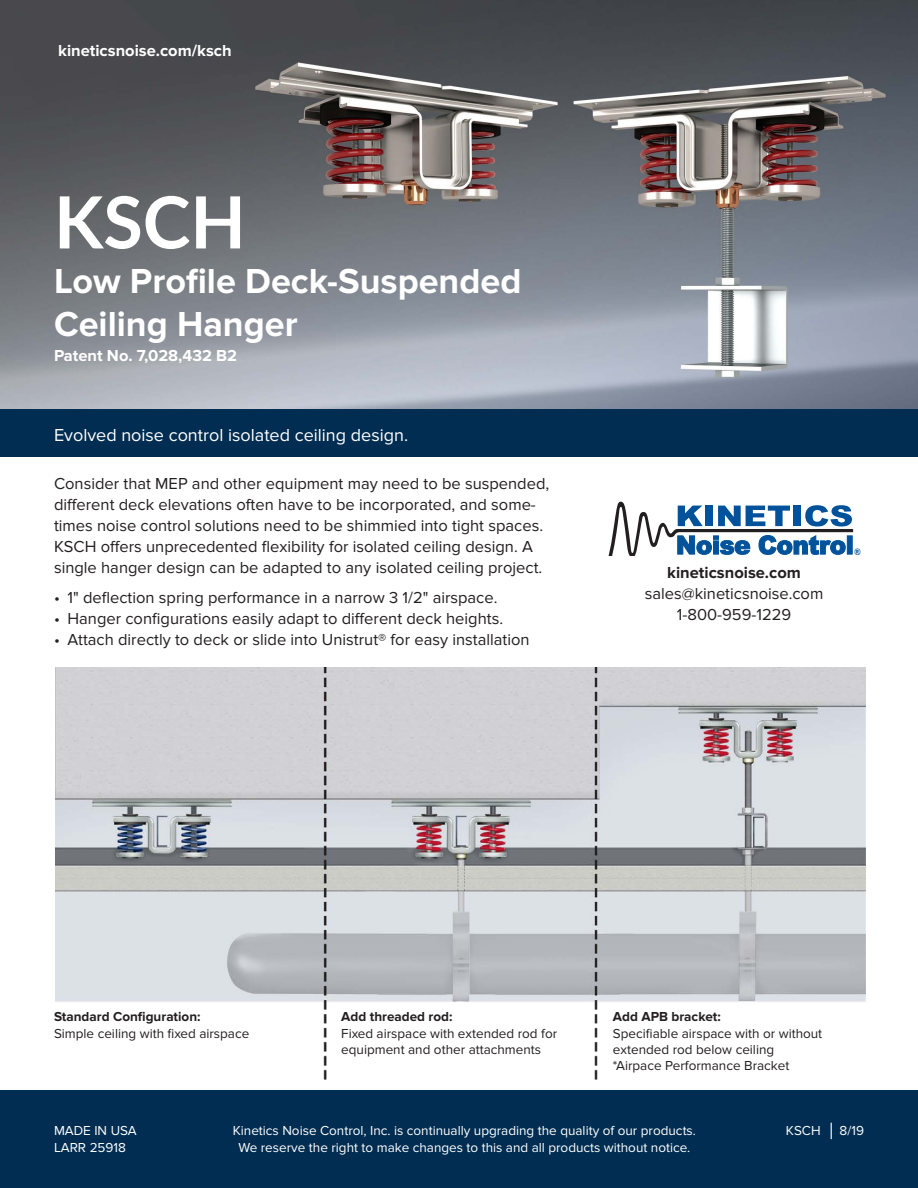
<style>
.page{position:relative;width:918px;height:1188px;background:#fff}
.page>*{position:absolute;margin:0;border:0;box-sizing:border-box;transform-origin:0 0}
.t1{font:700 72px "Lato";color:#fff}
.t2{font:700 36px/43.2px "Proxima Nova";color:#fff}
.t3{font:18px "Proxima Nova";color:#fff}
.t4{font:16.5px/21px "Proxima Nova";color:#231f20}
.t5{font:700 16.5px "Proxima Nova";color:#fff}
.t6{font:700 16.5px "Proxima Nova";color:#231f20}
.t7{font:13.5px/16.2px "Proxima Nova";color:#231f20}
.t8{font:13.5px "Proxima Nova";color:#fff}
.t9{font:700 13.5px "Proxima Nova";color:#231f20}
.t10{font:900 9px "Arial";color:#01529a;scale:.87 1}
.s1{font-family:"Arial"}
</style>
<div class="page">
<img style="left:55px;top:668px;width:810px;height:412px">
<div style="left:0;top:1091px;width:918px;height:97px;background:#002d51"></div>
<img style="left:0;top:0;width:918px;height:409px">
<div style="left:0;top:409px;width:918px;height:48px;background:#002d51"></div>
<svg style="left:608px;top:502px;width:245px;height:54px"></svg>
<svg style="left:847px;top:536px;width:6px;height:18px"></svg>
<p class="t5" style="left:58px;top:41px;width:175px">kineticsnoise.com/ksch</p>
<p class="t1" style="left:54px;top:169px;width:193px">KSCH</p>
<p class="t2" style="left:54px;top:260px;width:469px">Low Profile Deck-Suspended<br>Ceiling Hanger</p>
<p class="t5" style="left:54px;top:346px;width:185px">Patent No. 7,028,432 B2</p>
<p class="t3" style="left:54px;top:424px;width:356px">Evolved noise control isolated ceiling design.</p>
<p class="t4" style="left:54px;top:474px;width:497px">Consider that MEP and other equipment may need to be suspended, different deck elevations often have to be incorporated, and some&shy;times noise control solutions need to be shimmied into tight spaces.<br>KSCH offers unprecedented flexibility for isolated ceiling design. A single hanger design can be adapted to any isolated ceiling project.</p>
<p class="t4" style="left:54px;top:588px;width:445px">• 1" deflection spring performance in a narrow 3 1/2" airspace.</p>
<p class="t4" style="left:54px;top:609px;width:451px">• Hanger configurations easily adapt to different deck heights.</p>
<p class="t4" style="left:54px;top:630px;width:477px">• Attach directly to deck or slide into Unistrut® for easy installation</p>
<p class="t6" style="left:667px;top:563px;width:135px">kineticsnoise.com</p>
<p class="t4" style="left:645px;top:583px;width:180px">sales@kineticsnoise.com</p>
<p class="t4" style="left:677px;top:604px;width:116px">1-800-959-1229</p>
<p class="t10" style="left:854px;top:545px;width:9px">®</p>
<p class="t9" style="left:54px;top:1009px;width:148px">Standard Configuration:</p>
<p class="t7" style="left:54px;top:1025px;width:197px">Simple ceiling with fixed airspace</p>
<p class="t9" style="left:341px;top:1009px;width:113px">Add threaded rod:</p>
<p class="t7" style="left:341px;top:1025px;width:217px">Fixed airspace with extended rod for equipment and other attachments</p>
<p class="t9" style="left:613px;top:1009px;width:109px">Add APB bracket:</p>
<p class="t7" style="left:613px;top:1025px;width:211px">Specifiable airspace with or without</p>
<p class="t7" style="left:613px;top:1041px;width:163px">extended rod below ceiling</p>
<p class="t7" style="left:613px;top:1058px;width:178px">*Airpace Performance Bracket</p>
<p class="t8" style="left:54px;top:1123px;width:84px">MADE IN USA</p>
<p class="t8" style="left:54px;top:1139px;width:73px">LARR 25918</p>
<p class="t8" style="left:233px;top:1123px;width:465px">Kinetics Noise Control, Inc. is continually upgrading the quality of our products.</p>
<p class="t8" style="left:786px;top:1123px;width:80px">KSCH <span class="s1">│</span> 8/19</p>
<p class="t8" style="left:238px;top:1139px;width:453px">We reserve the right to make changes to this and all products without notice.</p>
</div>
